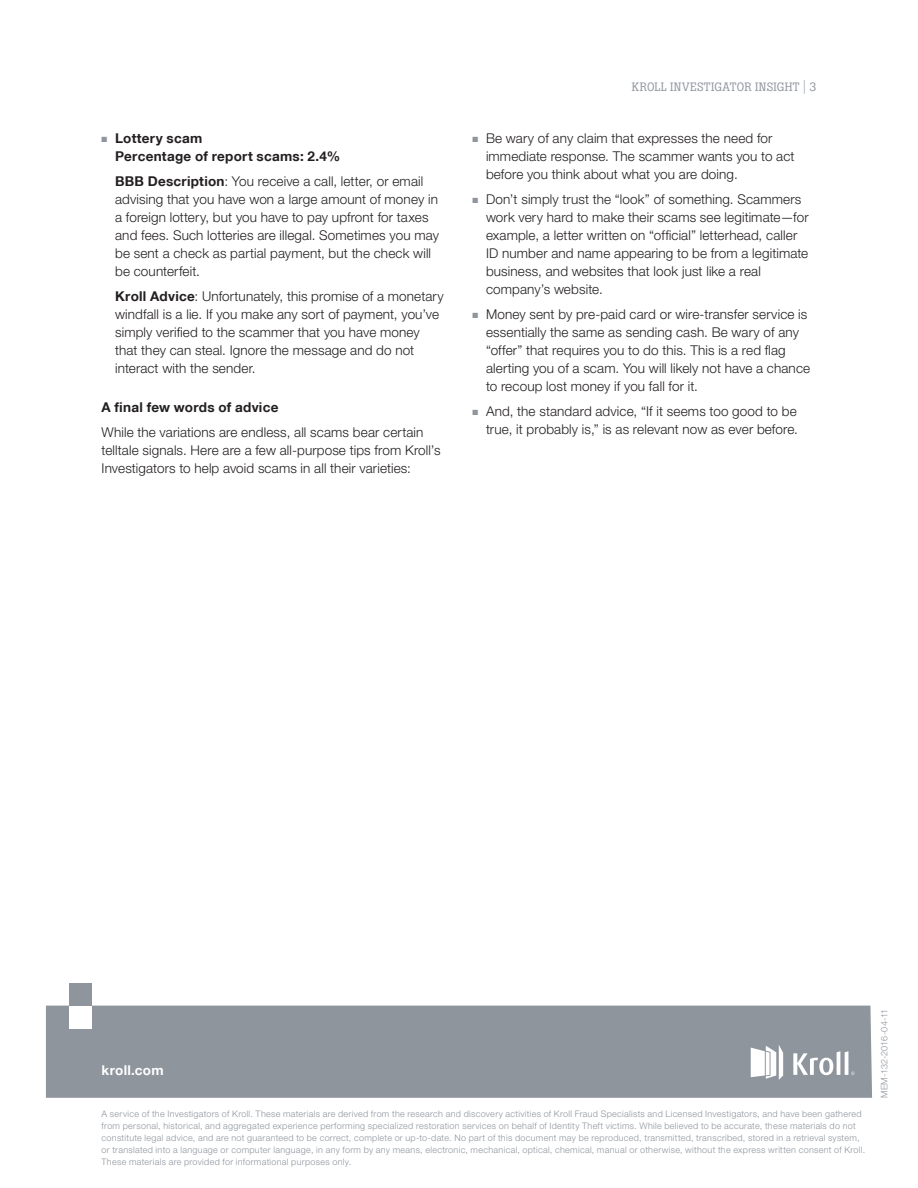
<style>
.page{position:relative;width:918px;height:1188px;background:#fff}
.page>*{position:absolute;margin:0;border:0;box-sizing:border-box;transform-origin:0 0}
.Bullets_Body_Copy{font:300 13.5px/18px "Helvetica Neue LT Std";letter-spacing:.01em;color:#231f20}
.Body_Copy{font:300 13.5px/18px "Helvetica Neue LT Std";letter-spacing:.01em;color:#231f20}
.Bullets_Body_Copy-2{font:700 13.5px/18px "Helvetica Neue LT";letter-spacing:.02em;color:#231f20}
.Body_Copy-2{font:700 13.5px "Helvetica Neue LT";letter-spacing:.02em;color:#231f20}
.t1{font:700 13.5px "Helvetica Neue LT";letter-spacing:.02em;color:#fff}
.Page_____Right{font:12px "Boton BQ";letter-spacing:.025em;color:#8f959d}
.Form_Code{font:300 9px/12px "Helvetica Neue LT Std";letter-spacing:.035em;color:#8f959d}
.Form_Code-2{font:300 9px "Helvetica Neue LT Std";letter-spacing:.015em;color:#8f959d}
.s1{color:#8f959d}
.s2{font-family:"Helvetica Neue LT";font-weight:700}
.s3{font-weight:300;font-size:15px}
</style>
<div class="page">
<div style="left:46px;top:1006px;width:826px;height:92px;background:#8f959d"></div>
<div style="left:69px;top:1006px;width:23px;height:23px;background:#fff"></div>
<div style="left:69px;top:983px;width:23px;height:23px;background:#8f959d"></div>
<svg style="left:751px;top:1045px;width:32px;height:35px"></svg>
<svg style="left:793px;top:1051px;width:62px;height:24px"></svg>
<p class="Bullets_Body_Copy-2" style="left:115px;top:129px;width:227px;text-indent:-14px"><span class="s1">■</span> Lottery scam<br>Percentage of report scams: 2.4%</p>
<p class="Bullets_Body_Copy" style="left:115px;top:172px;width:325px"><span class="s2">BBB Description</span>: You receive a call, letter, or email advising that you have won a large amount of money in a foreign lottery, but you have to pay upfront for taxes and fees. Such lotteries are illegal. Sometimes you may be sent a check as partial payment, but the check will be counterfeit.</p>
<p class="Body_Copy" style="left:115px;top:287px;width:330px"><span class="s2">Kroll Advice</span>: Unfortunately, this promise of a monetary windfall is a lie. If you make any sort of payment, you’ve simply verified to the scammer that you have money that they can steal. Ignore the message and do not interact with the sender.</p>
<p class="Body_Copy-2" style="left:102px;top:399px;width:178px">A final few words of advice</p>
<p class="Body_Copy" style="left:102px;top:423px;width:340px">While the variations are endless, all scams bear certain telltale signals. Here are a few all-purpose tips from Kroll’s<br>Investigators to help avoid scams in all their varieties:</p>
<p class="Page_____Right" style="left:632px;top:80px;width:186px">KROLL INVESTIGATOR INSIGHT <span class="s3">|</span> 3</p>
<p class="Bullets_Body_Copy" style="left:486px;top:129px;width:310px;text-indent:-14px"><span class="s1">■</span> Be wary of any claim that expresses the need for immediate response. The scammer wants you to act before you think about what you are doing.</p>
<p class="Bullets_Body_Copy" style="left:486px;top:190px;width:324px;text-indent:-14px"><span class="s1">■</span> Don’t simply trust the “look” of something. Scammers work very hard to make their scams see legitimate—for example, a letter written on “official” letterhead, caller ID number and name appearing to be from a legitimate business, and websites that look just like a real company’s website.</p>
<p class="Bullets_Body_Copy" style="left:486px;top:305px;width:326px;text-indent:-14px"><span class="s1">■</span> Money sent by pre-paid card or wire-transfer service is essentially the same as sending cash. Be wary of any “offer” that requires you to do this. This is a red flag alerting you of a scam. You will likely not have a chance to recoup lost money if you fall for it.</p>
<p class="Bullets_Body_Copy" style="left:472px;top:402px;width:327px;text-align:right"><span class="s1">■</span> And, the standard advice, “If it seems too good to be true, it probably is,” is as relevant now as ever before.</p>
<p class="t1" style="left:102px;top:1062px;width:64px">kroll.com</p>
<p class="Form_Code" style="left:102px;top:1108px;width:765px">A service of the Investigators of Kroll. These materials are derived from the research and discovery activities of Kroll Fraud Specialists and Licensed Investigators, and have been gathered from personal, historical, and aggregated experience performing specialized restoration services on behalf of Identity Theft victims. While believed to be accurate, these materials do not constitute legal advice, and are not guaranteed to be correct, complete or up-to-date. No part of this document may be reproduced, transmitted, transcribed, stored in a retrieval system, or translated into a language or computer language, in any form by any means, electronic, mechanical, optical, chemical, manual or otherwise, without the express written consent of Kroll.<br>These materials are provided for informational purposes only.</p>
<p class="Form_Code-2" style="left:879px;top:1098px;width:90px;rotate:-90deg">MEM-132-2016-04-11</p>
</div>
